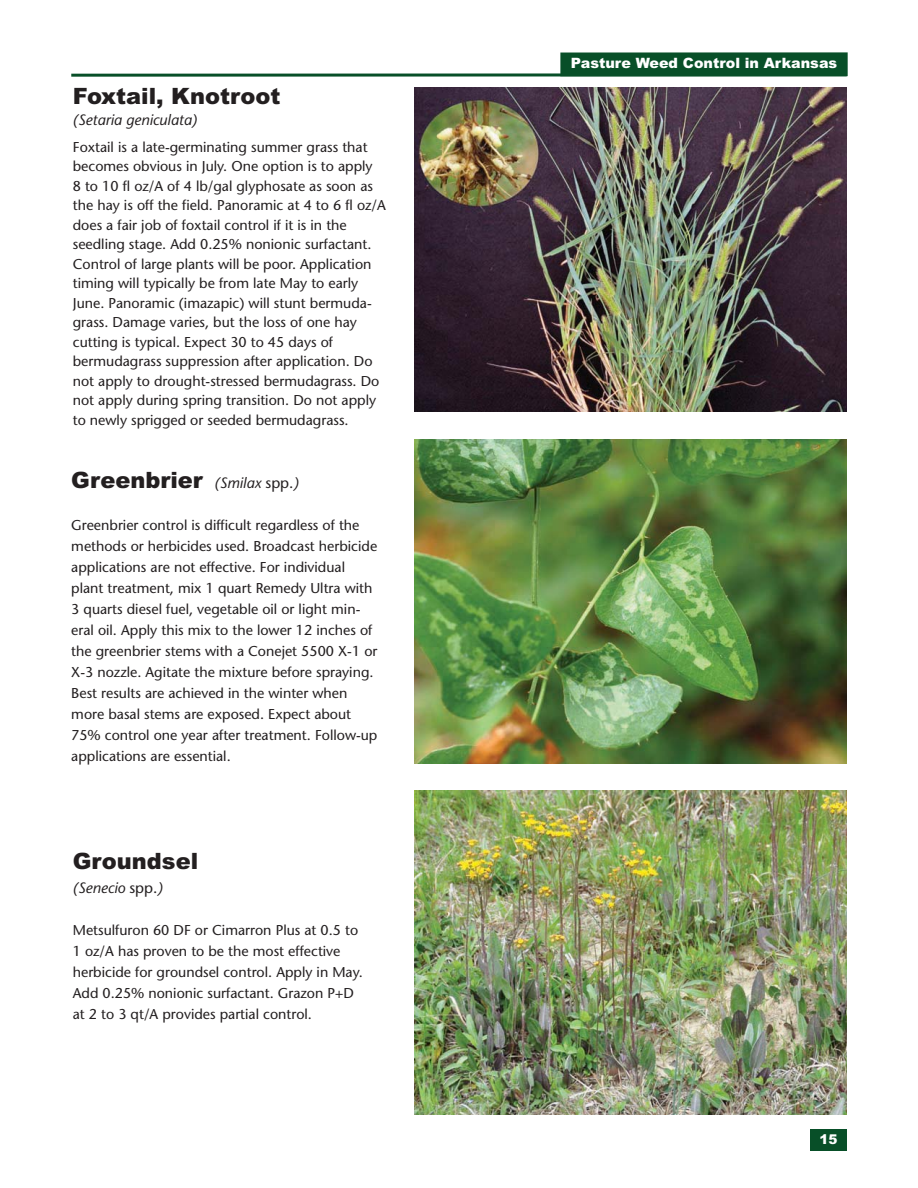
<style>
.page{position:relative;width:918px;height:1188px;background:#fff}
.page>*{position:absolute;margin:0;border:0;box-sizing:border-box;transform-origin:0 0}
.t1{font:900 22.5px "Arial";color:#231f20}
.t2{font:italic 15px "Stone Sans";color:#231f20}
.t3{font:14.25px/19.5px "Stone Sans";color:#231f20}
.t4{font:900 14.25px "Arial";color:#fff}
.t5{font:900 13.5px "Arial";color:#fff}
.s1{font-family:"Stone Sans";font-weight:400;font-style:italic;font-size:15px}
.s2{font-family:"Stone Sans";font-weight:400;font-size:15px}
.s3{font-style:normal}
</style>
<div class="page">
<div style="left:560px;top:52px;width:288px;height:24px;background:#084f28"></div>
<svg style="left:71px;top:73px;width:776px;height:4px;fill:#084f28"></svg>
<img style="left:415px;top:88px;width:432px;height:323px">
<img style="left:415px;top:439px;width:432px;height:324px">
<img style="left:415px;top:791px;width:432px;height:324px">
<div style="left:810px;top:1130px;width:37px;height:21px;background:#084f28"></div>
<p class="t1" style="left:73px;top:88px;width:209px">Foxtail, Knotroot</p>
<p class="t2" style="left:73px;top:114px;width:126px">(Setaria geniculata)</p>
<p class="t3" style="left:73px;top:139px;width:315px">Foxtail is a late-germinating summer grass that becomes obvious in July. One option is to apply<br>8 to 10 fl oz/A of 4 lb/gal glyphosate as soon as the hay is off the field. Panoramic at 4 to 6 fl oz/A does a fair job of foxtail control if it is in the seedling stage. Add 0.25% nonionic surfactant.<br>Control of large plants will be poor. Application timing will typically be from late May to early June. Panoramic (imazapic) will stunt bermuda&shy;grass. Damage varies, but the loss of one hay cutting is typical. Expect 30 to 45 days of bermudagrass suppression after application. Do not apply to drought-stressed bermudagrass. Do not apply during spring transition. Do not apply to newly sprigged or seeded bermudagrass.</p>
<p class="t1" style="left:71px;top:472px;width:229px">Greenbrier <span class="s1">(Smilax</span> <span class="s2">spp.</span><span class="s1">)</span></p>
<p class="t3" style="left:71px;top:516px;width:308px;line-height:21px">Greenbrier control is difficult regardless of the methods or herbicides used. Broadcast herbicide applications are not effective. For individual plant treatment, mix 1 quart Remedy Ultra with 3 quarts diesel fuel, vegetable oil or light min&shy;eral oil. Apply this mix to the lower 12 inches of the greenbrier stems with a Conejet 5500 X-1 or X-3 nozzle. Agitate the mixture before spraying.<br>Best results are achieved in the winter when more basal stems are exposed. Expect about 75% control one year after treatment. Follow-up applications are essential.</p>
<p class="t1" style="left:73px;top:853px;width:127px">Groundsel</p>
<p class="t2" style="left:73px;top:882px;width:91px">(Senecio <span class="s3">spp.</span>)</p>
<p class="t3" style="left:73px;top:921px;width:292px;line-height:21px">Metsulfuron 60 DF or Cimarron Plus at 0.5 to<br>1 oz/A has proven to be the most effective herbicide for groundsel control. Apply in May.</p>
<p class="t3" style="left:73px;top:984px;width:283px;line-height:21px">Add 0.25% nonionic surfactant. Grazon P+D at 2 to 3 qt/A provides partial control.</p>
<p class="t4" style="left:571px;top:58px;width:268px">Pasture Weed Control in Arkansas</p>
<p class="t5" style="left:819px;top:1134px;width:20px">15</p>
</div>
